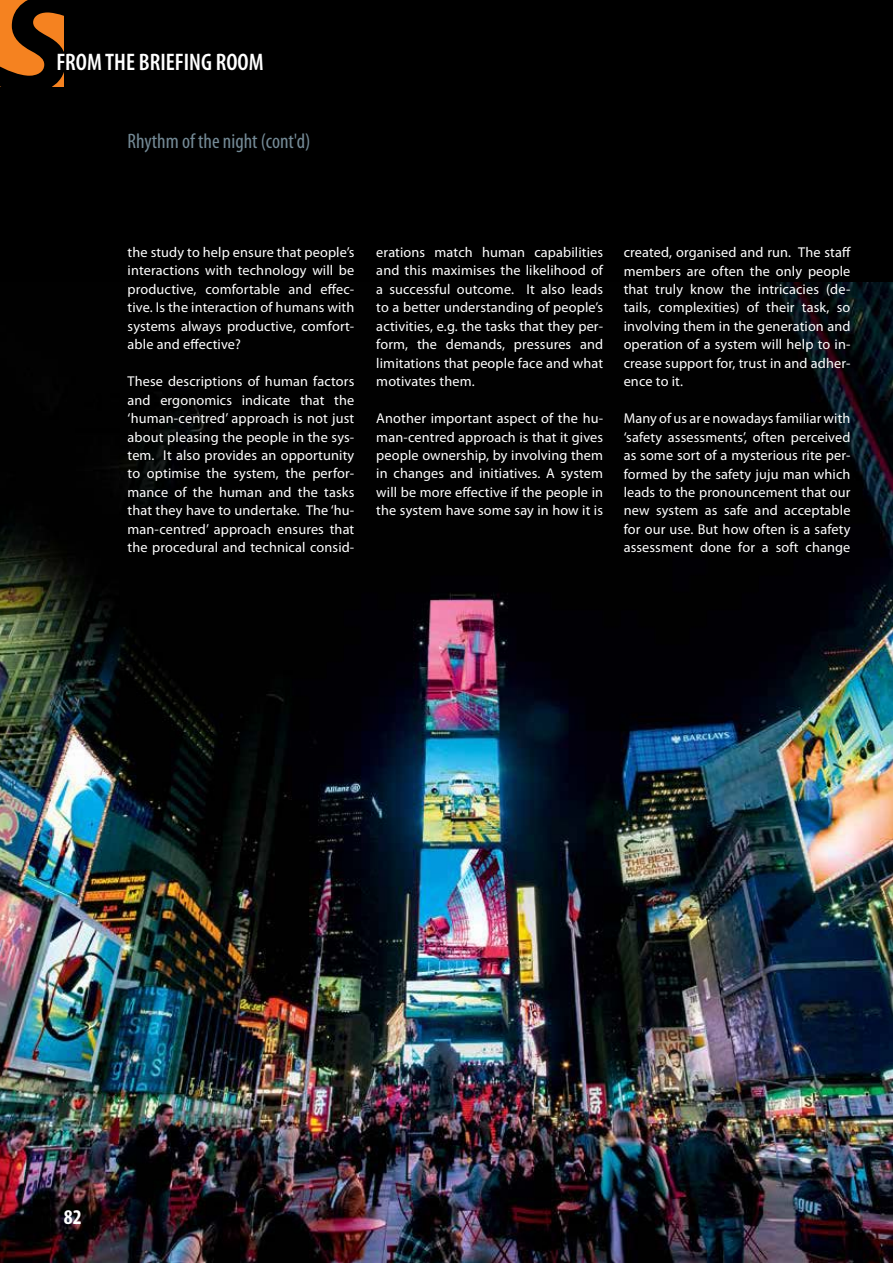
<style>
.page{position:relative;width:893px;height:1263px;background:#000}
.page>*{position:absolute;margin:0;border:0;box-sizing:border-box;transform-origin:0 0}
.t1{font:600 condensed 24px "Myriad Pro";color:#fff}
.t2{font:condensed 21px "Myriad Pro";color:#748a96}
.t3{font:700 condensed 21px "Myriad Pro";color:#fff}
.t4{font:14.25px/18.5px "Myriad Pro";letter-spacing:.01em;color:#fff;text-align:justify}
</style>
<div class="page">
<img style="left:0;top:283px;width:893px;height:980px">
<svg style="left:0;top:0;width:64px;height:87px"></svg>
<h1 class="t1" style="left:56px;top:48px;width:209px">FROM THE BRIEFING ROOM</h1>
<h2 class="t2" style="left:128px;top:129px;width:185px">Rhythm of the night (cont'd)</h2>
<p class="t4" style="left:128px;top:243px;width:228px">the study to help ensure that people’s interactions with technology will be productive, comfortable and effec&shy;tive. Is the interaction of humans with systems always productive, comfort&shy;able and effective?</p>
<p class="t4" style="left:128px;top:372px;width:228px">These descriptions of human factors and ergonomics indicate that the ‘human-centred’ approach is not just about pleasing the people in the sys&shy;tem. It also provides an opportunity to optimise the system, the perfor&shy;mance of the human and the tasks that they have to undertake. The ‘hu&shy;man-centred’ approach ensures that the procedural and technical consid-</p>
<p class="t4" style="left:376px;top:243px;width:228px">erations match human capabilities and this maximises the likelihood of a successful outcome. It also leads to a better understanding of people’s activities, e.g. the tasks that they per&shy;form, the demands, pressures and limitations that people face and what motivates them.</p>
<p class="t4" style="left:376px;top:409px;width:228px">Another important aspect of the hu&shy;man-centred approach is that it gives people ownership, by involving them in changes and initiatives. A system will be more effective if the people in the system have some say in how it is</p>
<p class="t4" style="left:624px;top:243px;width:229px">created, organised and run. The staff members are often the only people that truly know the intricacies (de&shy;tails, complexities) of their task, so involving them in the generation and operation of a system will help to in&shy;crease support for, trust in and adher&shy;ence to it.</p>
<p class="t4" style="left:624px;top:409px;width:228px">Many of us ar e nowadays familiar with ‘safety assessments’, often perceived as some sort of a mysterious rite per&shy;formed by the safety juju man which leads to the pronouncement that our new system as safe and acceptable for our use. But how often is a safety assessment done for a soft change</p>
<h2 class="t3" style="left:64px;top:1205px;width:19px">82</h2>
</div>
